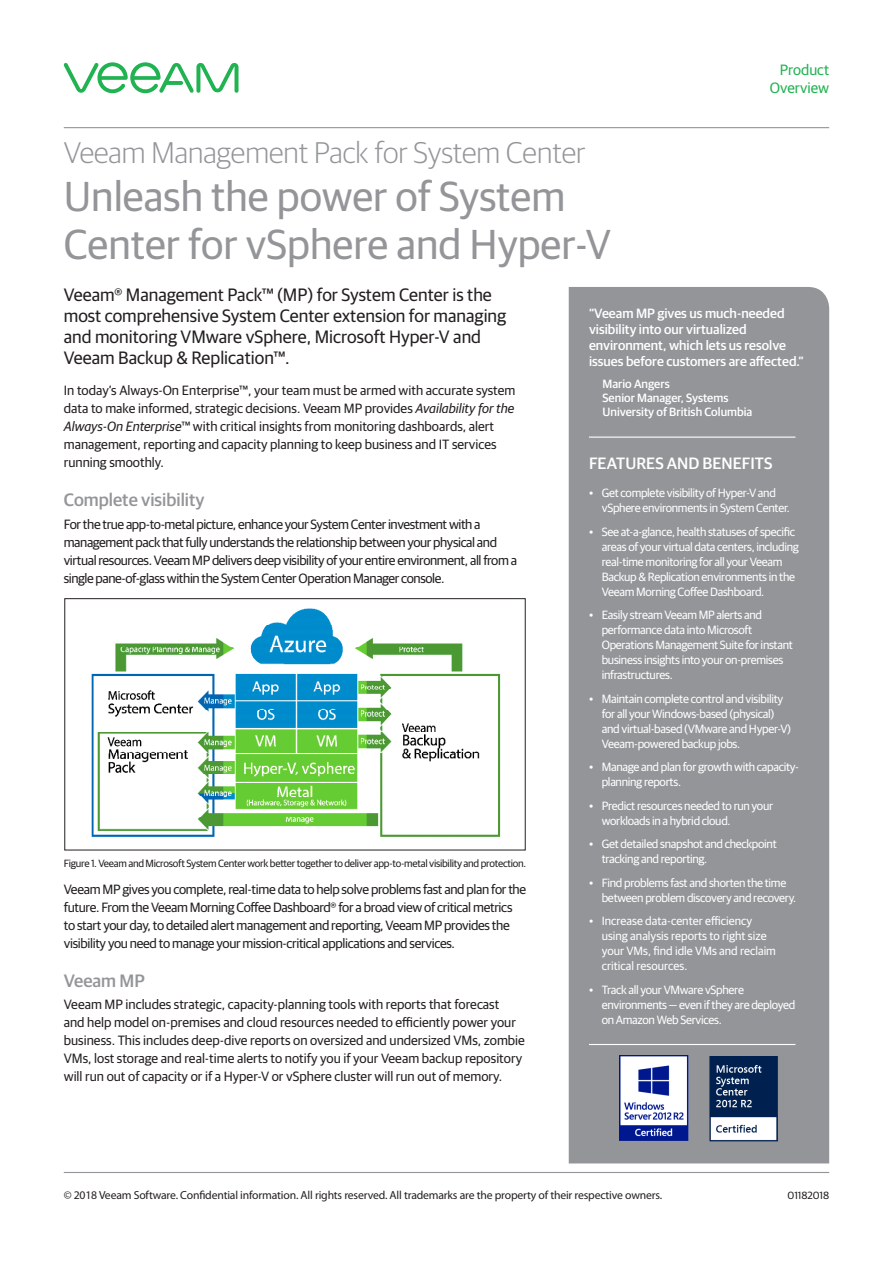
<style>
.page{position:relative;width:893px;height:1263px;background:#fff}
.page>*{position:absolute;margin:0;border:0;box-sizing:border-box;transform-origin:0 0}
.t1{font:42px/48px "Guardian Sans";color:#939598}
.t2{font:300 30px "Guardian Sans";color:#939598}
.first_paragraph{font:18px/21px "Guardian Sans";color:#231f20}
.Subtitle_3_level{font:500 18px "Guardian Sans";color:#939598}
.White_basic_body_tex{font:500 16.5px "Guardian Sans";color:#fff}
.t3{font:15px/18px "Guardian Sans";color:#21b252;text-align:right}
.Basic_body_text{font:13.5px/18px "Guardian Sans";letter-spacing:-.01em;color:#231f20}
.Basic_body_text-2{font:13.5px/18px "Guardian Sans";letter-spacing:-.03em;color:#231f20}
.White_basic_body_tex-2{font:500 13.5px/16.2px "Guardian Sans";color:#fff}
.t4{font:12px/15px "Guardian Sans";letter-spacing:-.025em;color:#fff}
.t5{font:12px/15px "Guardian Sans";color:#fff}
.White_basic_body_tex-3{font:500 12px/14.4px "Guardian Sans";color:#fff}
.t6{font:11.7px "Myriad Pro";letter-spacing:-.015em;color:#231f20}
.Date{font:10.5px "Guardian Sans";letter-spacing:-.025em;color:#231f20}
.Date-2{font:10.5px "Guardian Sans";letter-spacing:-.005em;color:#231f20}
.s1{font-style:italic}
</style>
<div class="page">
<hr style="left:64px;top:127px;width:765px;height:1px;background:#939598">
<hr style="left:64px;top:1172px;width:765px;height:1px;background:#939598">
<svg style="left:63px;top:62px;width:176px;height:31px"></svg>
<img style="left:91px;top:608px;width:410px;height:229px">
<div style="left:65px;top:598px;width:460px;height:252px;border:1px solid #231f20"></div>
<div style="left:569px;top:287px;width:260px;height:876px;background:#939598"></div>
<hr style="left:589px;top:437px;width:206px;height:1px;background:#fff">
<hr style="left:589px;top:1044px;width:206px;height:1px;background:#fff">
<img style="left:709px;top:1057px;width:69px;height:85px">
<img style="left:619px;top:1056px;width:69px;height:85px">
<p class="t3" style="left:770px;top:59px;width:61px">Product<br>Overview</p>
<p class="t2" style="left:64px;top:131px;width:523px">Veeam Management Pack for System Center</p>
<p class="t1" style="left:64px;top:169px;width:549px">Unleash the power of System<br>Center for vSphere and Hyper-V</p>
<p class="first_paragraph" style="left:64px;top:283px;width:444px">Veeam® Management Pack™ (MP) for System Center is the most comprehensive System Center extension for managing and monitoring VMware vSphere, Microsoft Hyper-V and Veeam Backup &amp; Replication™.</p>
<p class="Basic_body_text" style="left:64px;top:380px;width:453px">In today’s Always-On Enterprise™, your team must be armed with accurate system data to make informed, strategic decisions. Veeam MP provides <span class="s1">Availability for the Always-On Enterprise</span>™ with critical insights from monitoring dashboards, alert management, reporting and capacity planning to keep business and IT services running smoothly.</p>
<p class="Subtitle_3_level" style="left:64px;top:487px;width:142px">Complete visibility</p>
<p class="Basic_body_text-2" style="left:64px;top:514px;width:455px">For the true app-to-metal picture, enhance your System Center investment with a management pack that fully understands the relationship between your physical and virtual resources. Veeam MP delivers deep visibility of your entire environment, all from a single pane-of-glass within the System Center Operation Manager console.</p>
<p class="White_basic_body_tex-2" style="left:589px;top:304px;width:216px">“Veeam MP gives us much-needed visibility into our virtualized environment, which lets us resolve issues before customers are affected.”</p>
<p class="White_basic_body_tex-3" style="left:602px;top:375px;width:151px">Mario Angers<br>Senior Manager, Systems<br>University of British Columbia</p>
<p class="White_basic_body_tex" style="left:589px;top:452px;width:185px">FEATURES AND BENEFITS</p>
<p class="t4" style="left:602px;top:485px;width:190px;text-indent:-13px">• Get complete visibility of Hyper-V and vSphere environments in System Center.</p>
<p class="t4" style="left:602px;top:523px;width:199px;text-indent:-13px">• See at-a-glance, health statuses of specific areas of your virtual data centers, including real-time monitoring for all your Veeam Backup &amp; Replication environments in the Veeam Morning Coffee Dashboard.</p>
<p class="t4" style="left:602px;top:607px;width:193px;text-indent:-13px">• Easily stream Veeam MP alerts and performance data into Microsoft Operations Management Suite for instant business insights into your on-premises infrastructures.</p>
<p class="t4" style="left:602px;top:690px;width:191px;text-indent:-13px">• Maintain complete control and visibility for all your Windows-based (physical) and virtual-based (VMware and Hyper-V)<br>Veeam-powered backup jobs.</p>
<p class="t4" style="left:602px;top:759px;width:199px;text-indent:-13px">• Manage and plan for growth with capacity&shy;planning reports.</p>
<p class="t4" style="left:602px;top:797px;width:173px;text-indent:-13px">• Predict resources needed to run your workloads in a hybrid cloud.</p>
<p class="t4" style="left:602px;top:836px;width:177px;text-indent:-13px">• Get detailed snapshot and checkpoint tracking and reporting.</p>
<p class="t4" style="left:602px;top:874px;width:196px;text-indent:-13px">• Find problems fast and shorten the time between problem discovery and recovery.</p>
<p class="t5" style="left:602px;top:913px;width:176px;text-indent:-13px">• Increase data-center efficiency using analysis reports to right size your VMs, find idle VMs and reclaim critical resources.</p>
<p class="t4" style="left:602px;top:981px;width:195px;text-indent:-13px">• Track all your VMware vSphere environments — even if they are deployed on Amazon Web Services.</p>
<p class="Date" style="left:64px;top:856px;width:464px">Figure 1. Veeam and Microsoft System Center work better together to deliver app-to-metal visibility and protection.</p>
<p class="Basic_body_text" style="left:64px;top:879px;width:464px">Veeam MP gives you complete, real-time data to help solve problems fast and plan for the future. From the Veeam Morning Coffee Dashboard® for a broad view of critical metrics to start your day, to detailed alert management and reporting, Veeam MP provides the visibility you need to manage your mission-critical applications and services.</p>
<p class="Subtitle_3_level" style="left:64px;top:968px;width:83px">Veeam MP</p>
<p class="Basic_body_text" style="left:64px;top:995px;width:463px">Veeam MP includes strategic, capacity-planning tools with reports that forecast<br>and help model on-premises and cloud resources needed to efficiently power your business. This includes deep-dive reports on oversized and undersized VMs, zombie VMs, lost storage and real-time alerts to notify you if your Veeam backup repository will run out of capacity or if a Hyper-V or vSphere cluster will run out of memory.</p>
<p class="t6" style="left:64px;top:1189px;width:600px">© 2018 Veeam Software. Confidential information. All rights reserved. All trademarks are the property of their respective owners.</p>
<p class="Date-2" style="left:788px;top:1188px;width:43px">01182018</p>
</div>
